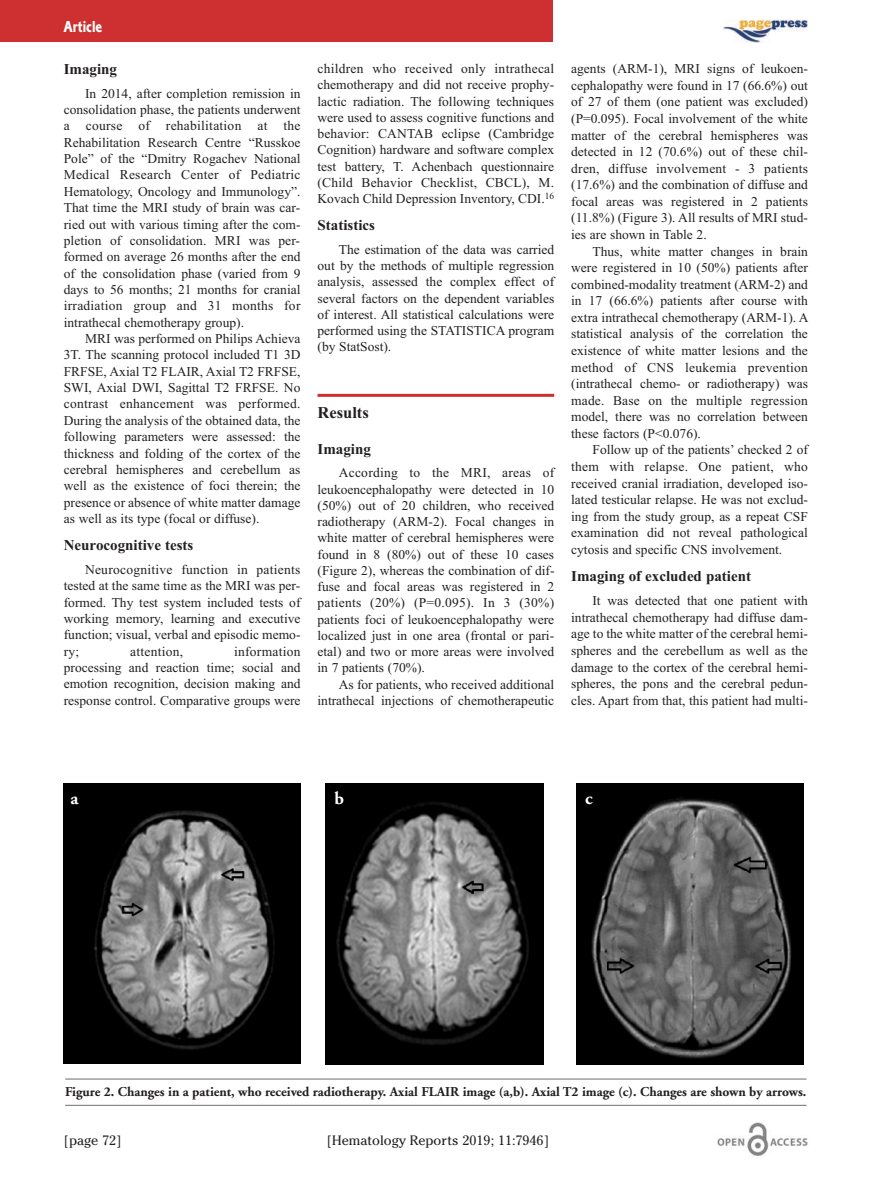
<style>
.page{position:relative;width:893px;height:1191px;background:#fff}
.page>*{position:absolute;margin:0;border:0;box-sizing:border-box;transform-origin:0 0}
.t1{font:700 18px "Adobe Garamond Pro";color:#fff}
.t2{font:700 16.5px "Times New Roman";color:#231f20}
.t3{font:16.5px "Corinthian Bold Condensed Plain";color:#fff}
.t4{font:700 15px "Times New Roman";color:#231f20}
.t5{font:13.5px/16.4px "Times New Roman";color:#231f20;text-align:justify}
.t6{font:700 13.5px "Adobe Garamond";color:#231f20}
.t7{font:13.5px "Cheltenham";color:#231f20}
.t8{font:13.5px "Times New Roman";letter-spacing:.02em;color:#231f20}
</style>
<div class="page">
<hr style="left:317px;top:394px;width:237px;height:3px;background:#ce3031">
<div style="left:0;top:0;width:553px;height:42px;background:#ce3031"></div>
<img style="left:717px;top:1123px;width:91px;height:33px">
<img style="left:723px;top:19px;width:84px;height:24px">
<hr style="left:65px;top:1078px;width:741px;height:1px;background:#6c6d70">
<hr style="left:65px;top:1105px;width:741px;height:1px;background:#6c6d70">
<img style="left:64px;top:784px;width:236px;height:279px">
<img style="left:325px;top:783px;width:218px;height:281px">
<img style="left:576px;top:783px;width:228px;height:281px">
<p class="t3" style="left:63px;top:21px;width:40px">Article</p>
<p class="t4" style="left:64px;top:60px;width:55px">Imaging</p>
<p class="t5" style="left:64px;top:85px;width:238px;text-indent:21px">In 2014, after completion remission in consolidation phase, the patients underwent a course of rehabilitation at the Rehabilitation Research Centre “Russkoe Pole” of the “Dmitry Rogachev National Medical Research Center of Pediatric Hematology, Oncology and Immunology”.<br>That time the MRI study of brain was car&shy;ried out with various timing after the com&shy;pletion of consolidation. MRI was per&shy;formed on average 26 months after the end of the consolidation phase (varied from 9 days to 56 months; 21 months for cranial irradiation group and 31 months for intrathecal chemotherapy group).</p>
<p class="t5" style="left:64px;top:330px;width:238px;text-indent:21px">MRI was performed on Philips Achieva 3T. The scanning protocol included T1 3D FRFSE, Axial T2 FLAIR, Axial T2 FRFSE, SWI, Axial DWI, Sagittal T2 FRFSE. No contrast enhancement was performed.<br>During the analysis of the obtained data, the following parameters were assessed: the thickness and folding of the cortex of the cerebral hemispheres and cerebellum as well as the existence of foci therein; the presence or absence of white matter damage as well as its type (focal or diffuse).</p>
<p class="t4" style="left:64px;top:536px;width:131px">Neurocognitive tests</p>
<p class="t5" style="left:64px;top:561px;width:238px;text-indent:21px">Neurocognitive function in patients tested at the same time as the MRI was per&shy;formed. Thу test system included tests of working memory, learning and executive function; visual, verbal and episodic memo&shy;ry;</p>
<p class="t5" style="left:64px;top:643px;width:238px;text-indent:170px">information processing and reaction time; social and emotion recognition, decision making and response control. Comparative groups were</p>
<p class="t8" style="left:130px;top:643px;width:55px">attention,</p>
<p class="t5" style="left:317px;top:60px;width:238px">children who received only intrathecal chemotherapy and did not receive prophy&shy;lactic radiation. The following techniques were used to assess cognitive functions and behavior: CANTAB eclipse (Cambridge Cognition) hardware and software complex test battery, T. Achenbach questionnaire (Child Behavior Checklist, CBCL), M.<br>Kovach Child Depression Inventory, CDI.<sup>16</sup></p>
<p class="t4" style="left:317px;top:216px;width:59px">Statistics</p>
<p class="t5" style="left:317px;top:241px;width:238px;text-indent:21px">The estimation of the data was carried out by the methods of multiple regression analysis, assessed the complex effect of several factors on the dependent variables of interest. All statistical calculations were performed using the STATISTICA program (by StatSost).</p>
<p class="t2" style="left:317px;top:403px;width:53px">Results</p>
<p class="t4" style="left:317px;top:440px;width:55px">Imaging</p>
<p class="t5" style="left:317px;top:464px;width:238px;text-indent:21px">According to the MRI, areas of leukoencephalopathy were detected in 10 (50%) out of 20 children, who received radiotherapy (ARM-2). Focal changes in white matter of cerebral hemispheres were found in 8 (80%) out of these 10 cases (Figure 2), whereas the combination of dif&shy;fuse and focal areas was registered in 2 patients (20%) (P=0.095). In 3 (30%) patients foci of leukoencephalopathy were localized just in one area (frontal or pari&shy;etal) and two or more areas were involved in 7 patients (70%).</p>
<p class="t5" style="left:317px;top:676px;width:238px;text-align:right">As for patients, who received additional intrathecal injections of chemotherapeutic</p>
<p class="t5" style="left:571px;top:60px;width:238px">agents (ARM-1), MRI signs of leukoen&shy;cephalopathy were found in 17 (66.6%) out of 27 of them (one patient was excluded) (P=0.095). Focal involvement of the white matter of the cerebral hemispheres was detected in 12 (70.6%) out of these chil&shy;dren, diffuse involvement - 3 patients (17.6%) and the combination of diffuse and focal areas was registered in 2 patients (11.8%) (Figure 3). All results of MRI stud&shy;ies are shown in Table 2.</p>
<p class="t5" style="left:571px;top:243px;width:239px;text-indent:21px">Thus, white matter changes in brain were registered in 10 (50%) patients after combined-modality treatment (ARM-2) and in 17 (66.6%) patients after course with extra intrathecal chemotherapy (ARM-1). A statistical analysis of the correlation the existence of white matter lesions and the method of CNS leukemia prevention (intrathecal chemo- or radiotherapy) was made. Base on the multiple regression model, there was no correlation between these factors (P&lt;0.076).</p>
<p class="t5" style="left:571px;top:441px;width:238px;text-indent:21px">Follow up of the patients’ checked 2 of them with relapse. One patient, who received cranial irradiation, developed iso&shy;lated testicular relapse. He was not exclud&shy;ing from the study group, as a repeat CSF examination did not reveal pathological cytosis and specific CNS involvement.</p>
<p class="t4" style="left:571px;top:567px;width:181px">Imaging of excluded patient</p>
<p class="t5" style="left:571px;top:592px;width:238px;text-indent:21px">It was detected that one patient with intrathecal chemotherapy had diffuse dam&shy;age to the white matter of the cerebral hemi&shy;spheres and the cerebellum as well as the damage to the cortex of the cerebral hemi&shy;spheres, the pons and the cerebral pedun&shy;cles. Apart from that, this patient had multi-</p>
<h1 class="t1" style="left:70px;top:791px;width:9px">a</h1>
<h1 class="t1" style="left:335px;top:791px;width:11px">b</h1>
<h1 class="t1" style="left:585px;top:791px;width:9px">c</h1>
<p class="t6" style="left:65px;top:1086px;width:743px">Figure 2. Changes in a patient, who received radiotherapy. Axial FLAIR image (a,b). Axial T2 image (c). Changes are shown by arrows.</p>
<p class="t7" style="left:64px;top:1132px;width:59px">[page 72]</p>
<p class="t7" style="left:327px;top:1132px;width:224px">[Hematology Reports 2019; 11:7946]</p>
</div>
